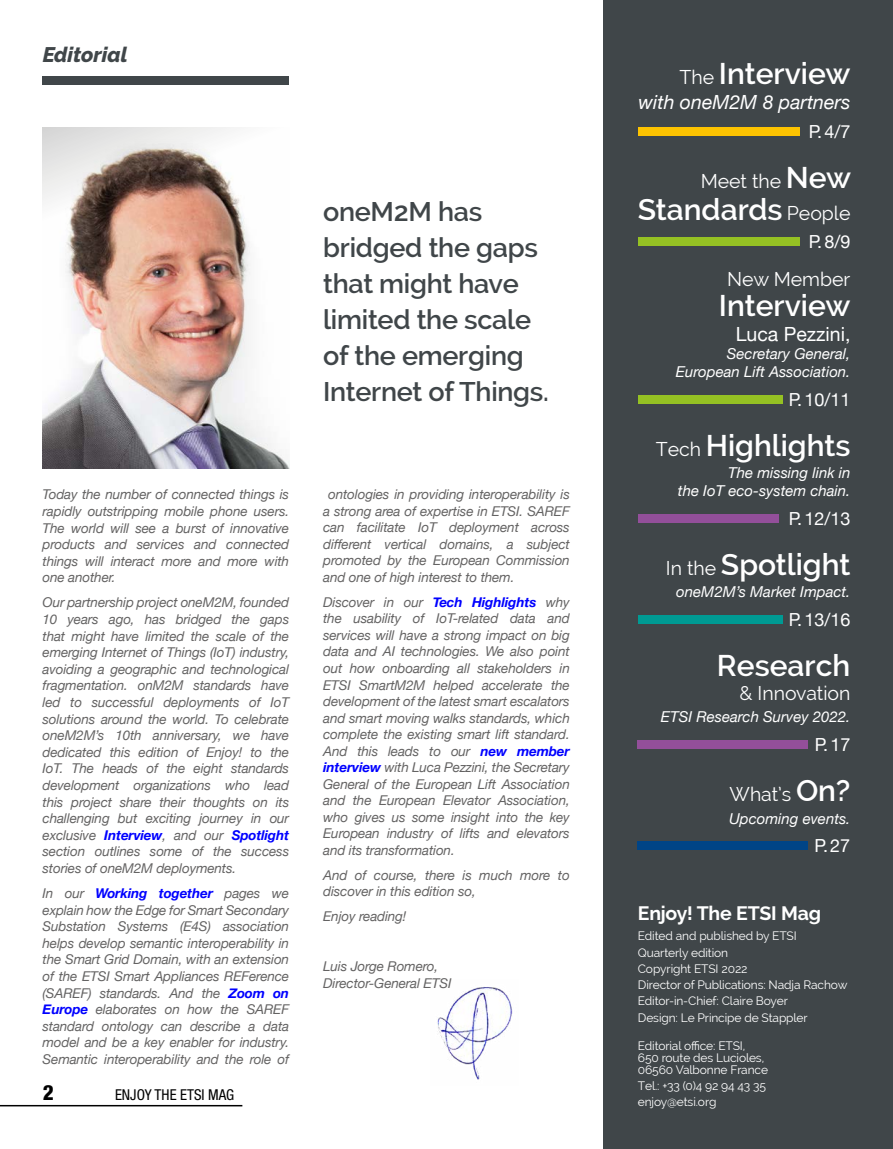
<style>
.page{position:relative;width:893px;height:1149px;background:#fff}
.page>*{position:absolute;margin:0;border:0;box-sizing:border-box;transform-origin:0 0}
.t1{font:600 30px "Raleway";color:#fff}
.P_02_Editorial_H2_Intro{font:600 27px/36px "Raleway";letter-spacing:-.01em;color:#404649}
.P_02_Editorial_H1{font:italic 800 21px "Raleway";color:#404649}
.t2{font:800 condensed 21px "Helvetica Neue";color:#000}
.t3{font:19.5px "Raleway";color:#fff}
.t4{font:italic 19.5px "Helvetica Neue";color:#fff}
.t5{font:700 19.5px "Raleway";letter-spacing:-.01em;color:#fff}
.t6{font:19.5px "Helvetica Neue";color:#fff}
.t7{font:18px "Helvetica Neue";color:#fff}
.t8{font:italic 15px/18px "Helvetica Neue";color:#fff;text-align:right}
.t9{font:condensed 15px "Helvetica Neue";color:#000}
.t10{font:italic 13.5px/16.6px "Helvetica Neue";letter-spacing:-.01em;color:#646363;text-align:justify}
.t11{font:12px/16.2px "Raleway";letter-spacing:-.01em;color:#fff}
.s1{font-weight:700;color:#00f}
.s2{font-weight:400;font-size:19.5px}
.s3{font-weight:600;font-size:30px}
</style>
<div class="page">
<img style="left:43px;top:128px;width:246px;height:340px">
<div style="left:604px;top:0;width:289px;height:1148px;background:#404649"></div>
<hr style="left:0;top:1104px;width:242px;height:2px;background:#000">
<img style="left:437px;top:987px;width:76px;height:93px">
<div style="left:638px;top:127px;width:161px;height:9px;background:#fdc300"></div>
<div style="left:638px;top:237px;width:161px;height:9px;background:#95c123"></div>
<div style="left:638px;top:395px;width:144px;height:8px;background:#95c123"></div>
<div style="left:638px;top:514px;width:141px;height:8px;background:#934f9a"></div>
<div style="left:638px;top:615px;width:144px;height:8px;background:#009a93"></div>
<div style="left:638px;top:740px;width:170px;height:8px;background:#934f9a"></div>
<div style="left:638px;top:841px;width:170px;height:8px;background:#004486"></div>
<div style="left:43px;top:77px;width:246px;height:8px;background:#404649"></div>
<h1 class="P_02_Editorial_H1" style="left:43px;top:43px;width:86px">Editorial</h1>
<h2 class="P_02_Editorial_H2_Intro" style="left:323px;top:193px;width:227px">oneM2M has bridged the gaps that might have limited the scale of the emerging<br>Internet of Things.</h2>
<p class="t10" style="left:43px;top:487px;width:248px">Today the number of connected things is rapidly outstripping mobile phone users.<br>The world will see a burst of innovative products and services and connected things will interact more and more with one another.</p>
<p class="t10" style="left:43px;top:595px;width:248px">Our partnership project oneM2M, founded 10 years ago, has bridged the gaps that might have limited the scale of the emerging Internet of Things (IoT) industry, avoiding a geographic and technological fragmentation. onM2M standards have led to successful deployments of IoT solutions around the world. To celebrate oneM2M’s 10th anniversary, we have dedicated this edition of Enjoy! to the IoT. The heads of the eight standards development organizations who lead this project share their thoughts on its challenging but exciting journey in our exclusive <span class="s1">Interview</span>, and our <span class="s1">Spotlight </span>section outlines some of the success stories of oneM2M deployments.</p>
<p class="t10" style="left:43px;top:885px;width:248px">In our <span class="s1">Working together</span> pages we explain how the Edge for Smart Secondary Substation Systems (E4S) association helps develop semantic interoperability in the Smart Grid Domain, with an extension of the ETSI Smart Appliances REFerence (SAREF) standards. And the <span class="s1">Zoom on Europe</span> elaborates on how the SAREF standard ontology can describe a data model and be a key enabler for industry.<br>Semantic interoperability and the role of</p>
<h3 class="t2" style="left:43px;top:1079px;width:12px">2</h3>
<p class="t9" style="left:115px;top:1085px;width:121px">ENJOY THE ETSI MAG</p>
<p class="t10" style="left:323px;top:487px;width:248px;text-indent:5px">ontologies in providing interoperability is a strong area of expertise in ETSI. SAREF can facilitate IoT deployment across different vertical domains, a subject promoted by the European Commission and one of high interest to them.</p>
<p class="t10" style="left:323px;top:594px;width:248px">Discover in our <span class="s1">Tech Highlights</span> why the usability of IoT-related data and services will have a strong impact on big data and AI technologies. We also point out how onboarding all stakeholders in ETSI SmartM2M helped accelerate the development of the latest smart escalators and smart moving walks standards, which complete the existing smart lift standard.<br>And this leads to our <span class="s1">new member interview</span> with Luca Pezzini, the Secretary General of the European Lift Association and the European Elevator Association, who gives us some insight into the key European industry of lifts and elevators and its transformation.</p>
<p class="t10" style="left:323px;top:867px;width:248px">And of course, there is much more to discover in this edition so,</p>
<p class="t10" style="left:323px;top:908px;width:85px">Enjoy reading!</p>
<p class="t10" style="left:323px;top:958px;width:130px">Luis Jorge Romero,<br>Director-General ETSI</p>
<h1 class="t1" style="left:679px;top:56px;width:172px"><span class="s2">The</span> Interview</h1>
<h3 class="t4" style="left:638px;top:88px;width:214px">with oneM2M 8 partners</h3>
<h3 class="t7" style="left:809px;top:118px;width:43px">P.4/7</h3>
<h3 class="t3" style="left:701px;top:170px;width:152px">Meet the <span class="s3">New</span></h3>
<h1 class="t1" style="left:638px;top:192px;width:214px">Standards <span class="s2">People</span></h1>
<h3 class="t7" style="left:809px;top:229px;width:43px">P.8/9</h3>
<h3 class="t3" style="left:727px;top:267px;width:125px">New Member</h3>
<h1 class="t1" style="left:719px;top:288px;width:133px">Interview</h1>
<h3 class="t6" style="left:736px;top:320px;width:116px">Luca Pezzini,</h3>
<p class="t8" style="left:676px;top:345px;width:176px">Secretary General,<br>European Lift Association.</p>
<h3 class="t7" style="left:789px;top:386px;width:63px">P.10/11</h3>
<h1 class="t1" style="left:656px;top:428px;width:196px"><span class="s2">Tech</span> Highlights</h1>
<p class="t8" style="left:678px;top:464px;width:174px">The missing link in<br>the IoT eco-system chain.</p>
<h3 class="t7" style="left:789px;top:505px;width:63px">P.12/13</h3>
<h1 class="t1" style="left:666px;top:547px;width:186px"><span class="s2">In the</span> Spotlight</h1>
<p class="t8" style="left:676px;top:583px;width:176px">oneM2M’s Market Impact.</p>
<h3 class="t7" style="left:789px;top:606px;width:63px">P.13/16</h3>
<h1 class="t1" style="left:717px;top:648px;width:135px">Research</h1>
<h3 class="t3" style="left:739px;top:681px;width:112px">&amp; Innovation</h3>
<p class="t8" style="left:661px;top:708px;width:191px">ETSI Research Survey 2022.</p>
<h3 class="t7" style="left:815px;top:731px;width:37px">P.17</h3>
<h3 class="t3" style="left:730px;top:782px;width:122px">What’s <span class="s3">On?</span></h3>
<p class="t8" style="left:729px;top:809px;width:123px">Upcoming events.</p>
<h3 class="t7" style="left:815px;top:832px;width:37px">P.27</h3>
<h3 class="t5" style="left:638px;top:901px;width:185px">Enjoy! The ETSI Mag</h3>
<p class="t11" style="left:638px;top:927px;width:211px">Edited and published by ETSI<br>Quarterly edition<br>Copyright ETSI 2022<br>Director of Publications: Nadja Rachow<br>Editor-in-Chief: Claire Boyer<br>Design: Le Principe de Stappler</p>
<p class="t11" style="left:638px;top:1039px;width:132px;line-height:12px">Editorial office: ETSI,<br>650 route des Lucioles,<br>06560 Valbonne France</p>
<p class="t11" style="left:638px;top:1077px;width:130px">Tel.: +33 (0)4 92 94 43 35 enjoy@etsi.org</p>
</div>
